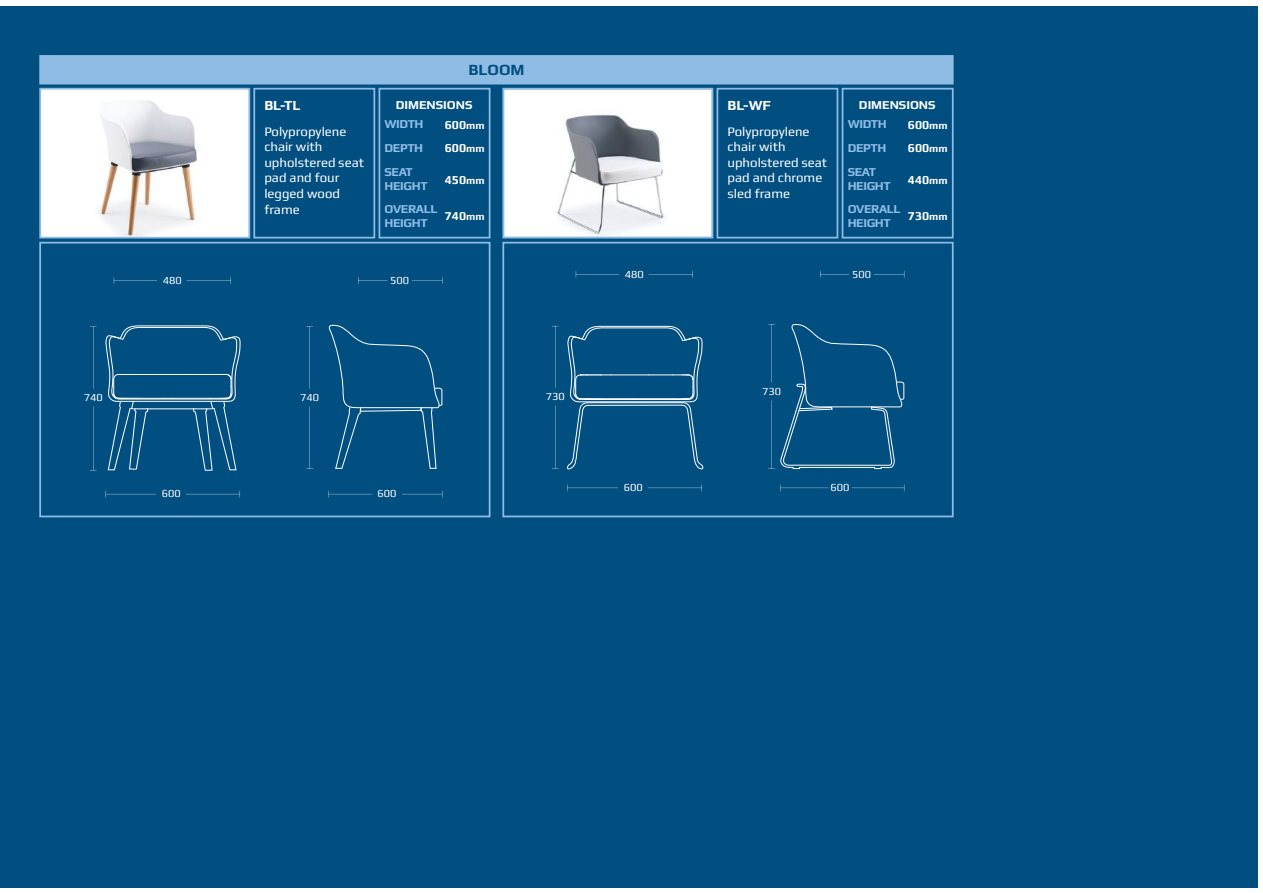
<style>
.page{position:relative;width:1263px;height:893px;background:#fff}
.page>*{position:absolute;margin:0;border:0;box-sizing:border-box;transform-origin:0 0}
.t1{font:700 15.6px "Play";color:#014f81}
.t2{font:700 13.95px "Play";color:#fff}
.t3{font:13.05px/15.6px "Play";color:#fff}
.t4{font:700 12.15px/23.7px "Play";letter-spacing:-.03em;color:#8ebce5;text-align:justify}
.t5{font:700 12.15px/23.7px "Play";color:#fff}
.t6{font:10.8px "Play";color:#fff}
.s1{font-size:10.5px}
</style>
<div class="page">
<div style="left:0;top:6px;width:1252px;height:882px;background:#014f81"></div>
<div style="left:40px;top:89px;width:209px;height:149px;background:#fff"></div>
<img style="left:97px;top:100px;width:100px;height:135px">
<div style="left:39px;top:88px;width:211px;height:150px;border:2px solid #8ebce5"></div>
<div style="left:503px;top:89px;width:209px;height:149px;background:#fff"></div>
<img style="left:557px;top:114px;width:108px;height:121px">
<div style="left:502px;top:88px;width:211px;height:150px;border:2px solid #8ebce5"></div>
<div style="left:253px;top:88px;width:122px;height:150px;border:2px solid #8ebce5"></div>
<div style="left:716px;top:88px;width:122px;height:150px;border:2px solid #8ebce5"></div>
<div style="left:39px;top:55px;width:915px;height:29px;background:#8ebce5"></div>
<div style="left:39px;top:242px;width:451px;height:275px;border:2px solid #8ebce5"></div>
<div style="left:502px;top:242px;width:452px;height:275px;border:2px solid #8ebce5"></div>
<div style="left:379px;top:88px;width:111px;height:150px;border:2px solid #8ebce5"></div>
<div style="left:842px;top:88px;width:112px;height:150px;border:2px solid #8ebce5"></div>
<svg style="left:90px;top:326px;width:7px;height:63px"></svg>
<svg style="left:90px;top:407px;width:7px;height:64px"></svg>
<svg style="left:114px;top:277px;width:43px;height:7px"></svg>
<svg style="left:186px;top:277px;width:46px;height:7px"></svg>
<svg style="left:105px;top:324px;width:136px;height:173px;background:#125b89"></svg>
<svg style="left:328px;top:491px;width:44px;height:6px"></svg>
<svg style="left:402px;top:491px;width:41px;height:6px"></svg>
<svg style="left:306px;top:326px;width:7px;height:63px"></svg>
<svg style="left:306px;top:407px;width:7px;height:63px"></svg>
<svg style="left:358px;top:277px;width:29px;height:7px"></svg>
<svg style="left:412px;top:277px;width:31px;height:7px"></svg>
<svg style="left:328px;top:325px;width:114px;height:144px;background:#0b5686"></svg>
<svg style="left:780px;top:485px;width:48px;height:6px"></svg>
<svg style="left:852px;top:485px;width:53px;height:6px"></svg>
<svg style="left:768px;top:324px;width:7px;height:58px"></svg>
<svg style="left:768px;top:400px;width:7px;height:69px"></svg>
<svg style="left:820px;top:271px;width:29px;height:7px"></svg>
<svg style="left:874px;top:271px;width:31px;height:7px"></svg>
<svg style="left:781px;top:324px;width:124px;height:145px;background:#0e5887"></svg>
<svg style="left:567px;top:485px;width:51px;height:6px"></svg>
<svg style="left:648px;top:485px;width:55px;height:6px"></svg>
<svg style="left:552px;top:326px;width:7px;height:62px"></svg>
<svg style="left:552px;top:405px;width:7px;height:64px"></svg>
<svg style="left:576px;top:271px;width:43px;height:7px"></svg>
<svg style="left:648px;top:271px;width:46px;height:7px"></svg>
<svg style="left:566px;top:325px;width:138px;height:144px;background:#135c8a"></svg>
<p class="t6" style="left:84px;top:391px;width:20px">740</p>
<p class="t6" style="left:163px;top:274px;width:20px">480</p>
<p class="t6" style="left:162px;top:487px;width:20px">600</p>
<p class="t2" style="left:264px;top:97px;width:38px">BL-TL</p>
<p class="t3" style="left:264px;top:125px;width:101px">Polypropylene chair with upholstered seat pad and four legged wood frame</p>
<p class="t1" style="left:468px;top:60px;width:58px">BLOOM</p>
<p class="t5" style="left:396px;top:93px;width:78px">DIMENSIONS</p>
<p class="t4" style="left:385px;top:112px;width:40px">WIDTH DEPTH SEAT</p>
<p class="t4" style="left:385px;top:174px;width:55px">HEIGHT<br>OVERALL</p>
<p class="t4" style="left:385px;top:211px;width:45px">HEIGHT</p>
<p class="t5" style="left:445px;top:113px;width:41px">600<span class="s1">mm<br></span>600<span class="s1">mm</span></p>
<p class="t5" style="left:445px;top:168px;width:41px">450<span class="s1">mm</span></p>
<p class="t5" style="left:445px;top:204px;width:41px">740<span class="s1">mm</span></p>
<p class="t6" style="left:390px;top:274px;width:20px">500</p>
<p class="t6" style="left:300px;top:391px;width:20px">740</p>
<p class="t6" style="left:377px;top:487px;width:20px">600</p>
<p class="t6" style="left:546px;top:390px;width:20px">730</p>
<p class="t6" style="left:625px;top:268px;width:20px">480</p>
<p class="t6" style="left:624px;top:481px;width:20px">600</p>
<p class="t2" style="left:727px;top:97px;width:45px">BL-WF</p>
<p class="t3" style="left:727px;top:125px;width:101px">Polypropylene chair with upholstered seat pad and chrome sled frame</p>
<p class="t5" style="left:859px;top:93px;width:78px">DIMENSIONS</p>
<p class="t4" style="left:848px;top:112px;width:40px">WIDTH DEPTH SEAT</p>
<p class="t4" style="left:848px;top:174px;width:55px">HEIGHT<br>OVERALL</p>
<p class="t4" style="left:848px;top:211px;width:45px">HEIGHT</p>
<p class="t5" style="left:908px;top:113px;width:41px">600<span class="s1">mm<br></span>600<span class="s1">mm</span></p>
<p class="t5" style="left:908px;top:168px;width:41px">440<span class="s1">mm</span></p>
<p class="t5" style="left:908px;top:204px;width:41px">730<span class="s1">mm</span></p>
<p class="t6" style="left:852px;top:268px;width:20px">500</p>
<p class="t6" style="left:762px;top:385px;width:20px">730</p>
<p class="t6" style="left:830px;top:481px;width:20px">600</p>
</div>
